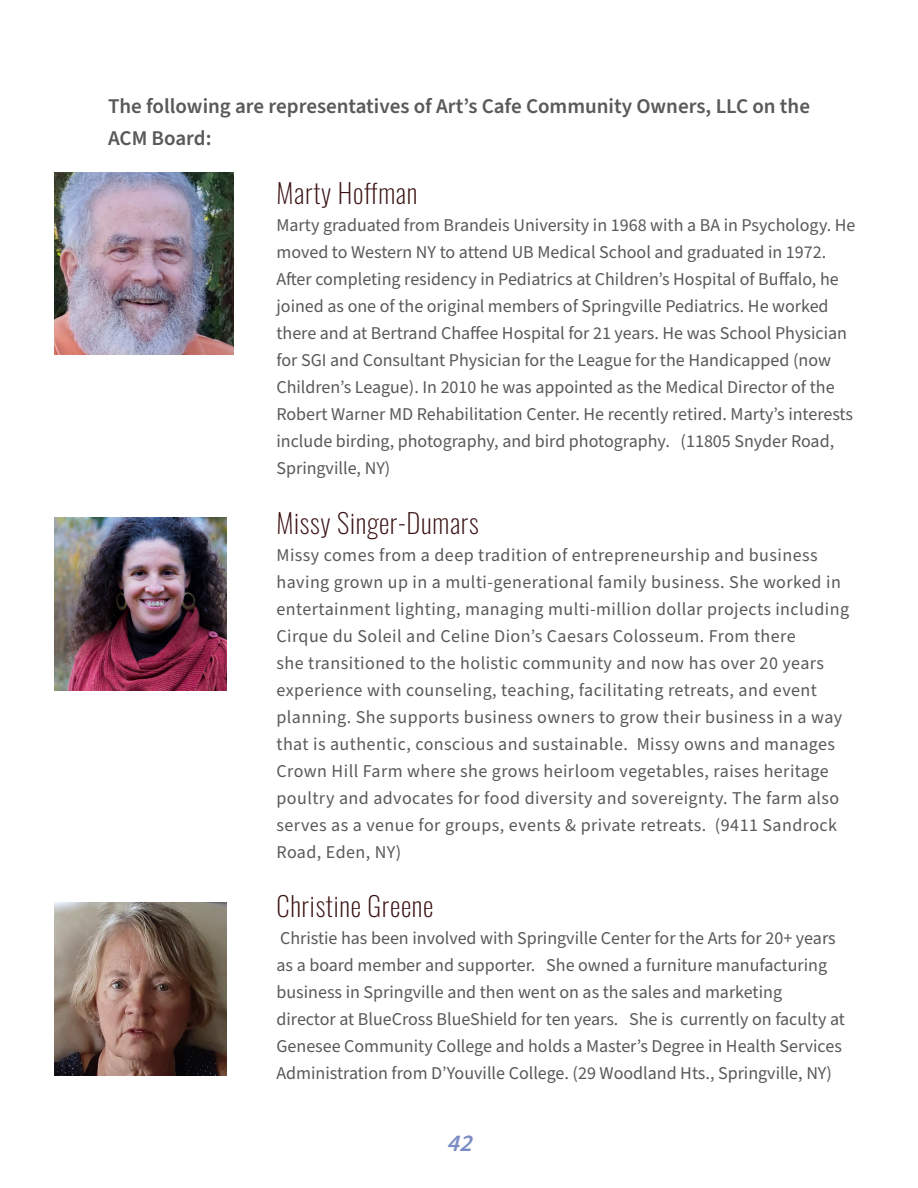
<style>
.page{position:relative;width:918px;height:1188px;background:#fff}
.page>*{position:absolute;margin:0;border:0;box-sizing:border-box;transform-origin:0 0}
.t1{font:200 27px "Oswald";letter-spacing:.025em;color:#3a1111}
.t2{font:italic 600 24px "Source Sans Pro";color:#7b8cc4}
.Intro{font:600 21px/31.5px "Source Sans Pro";color:#58595b}
.t3{font:18px/27px "Source Sans Pro";color:#58595b}
.t4{font:18px/27px "Source Sans Pro";letter-spacing:.025em;color:#58595b}
</style>
<div class="page">
<img style="left:54px;top:172px;width:180px;height:183px">
<img style="left:54px;top:518px;width:173px;height:172px">
<img style="left:54px;top:903px;width:173px;height:172px">
<p class="Intro" style="left:108px;top:91px;width:704px">The following are representatives of Art’s Cafe Community Owners, LLC on the<br>ACM Board:</p>
<p class="t1" style="left:276px;top:169px;width:142px">Marty Hoffman</p>
<p class="t3" style="left:276px;top:212px;width:581px">Marty graduated from Brandeis University in 1968 with a BA in Psychology. He</p>
<p class="t3" style="left:276px;top:239px;width:578px">moved to Western NY to attend UB Medical School and graduated in 1972.<br>After completing residency in Pediatrics at Children’s Hospital of Buffalo, he joined as one of the original members of Springville Pediatrics. He worked there and at Bertrand Chaffee Hospital for 21 years. He was School Physician for SGI and Consultant Physician for the League for the Handicapped (now Children’s League). In 2010 he was appointed as the Medical Director of the Robert Warner MD Rehabilitation Center. He recently retired. Marty’s interests include birding, photography, and bird photography. (11805 Snyder Road, Springville, NY)</p>
<p class="t1" style="left:276px;top:499px;width:204px">Missy Singer-Dumars</p>
<p class="t4" style="left:276px;top:542px;width:574px">Missy comes from a deep tradition of entrepreneurship and business having grown up in a multi-generational family business. She worked in entertainment lighting, managing multi-million dollar projects including Cirque du Soleil and Celine Dion’s Caesars Colosseum. From there<br>she transitioned to the holistic community and now has over 20 years experience with counseling, teaching, facilitating retreats, and event planning. She supports business owners to grow their business in a way that is authentic, conscious and sustainable. Missy owns and manages Crown Hill Farm where she grows heirloom vegetables, raises heritage poultry and advocates for food diversity and sovereignty. The farm also serves as a venue for groups, events &amp; private retreats. (9411 Sandrock Road, Eden, NY)</p>
<p class="t1" style="left:276px;top:882px;width:158px">Christine Greene</p>
<p class="t3" style="left:276px;top:925px;width:570px">Christie has been involved with Springville Center for the Arts for 20+ years as a board member and supporter. She owned a furniture manufacturing business in Springville and then went on as the sales and marketing director at BlueCross BlueShield for ten years. She is currently on faculty at Genesee Community College and holds a Master’s Degree in Health Services Administration from D’Youville College. (29 Woodland Hts., Springville, NY)</p>
<h2 class="t2" style="left:447px;top:1127px;width:35px">42</h2>
</div>
